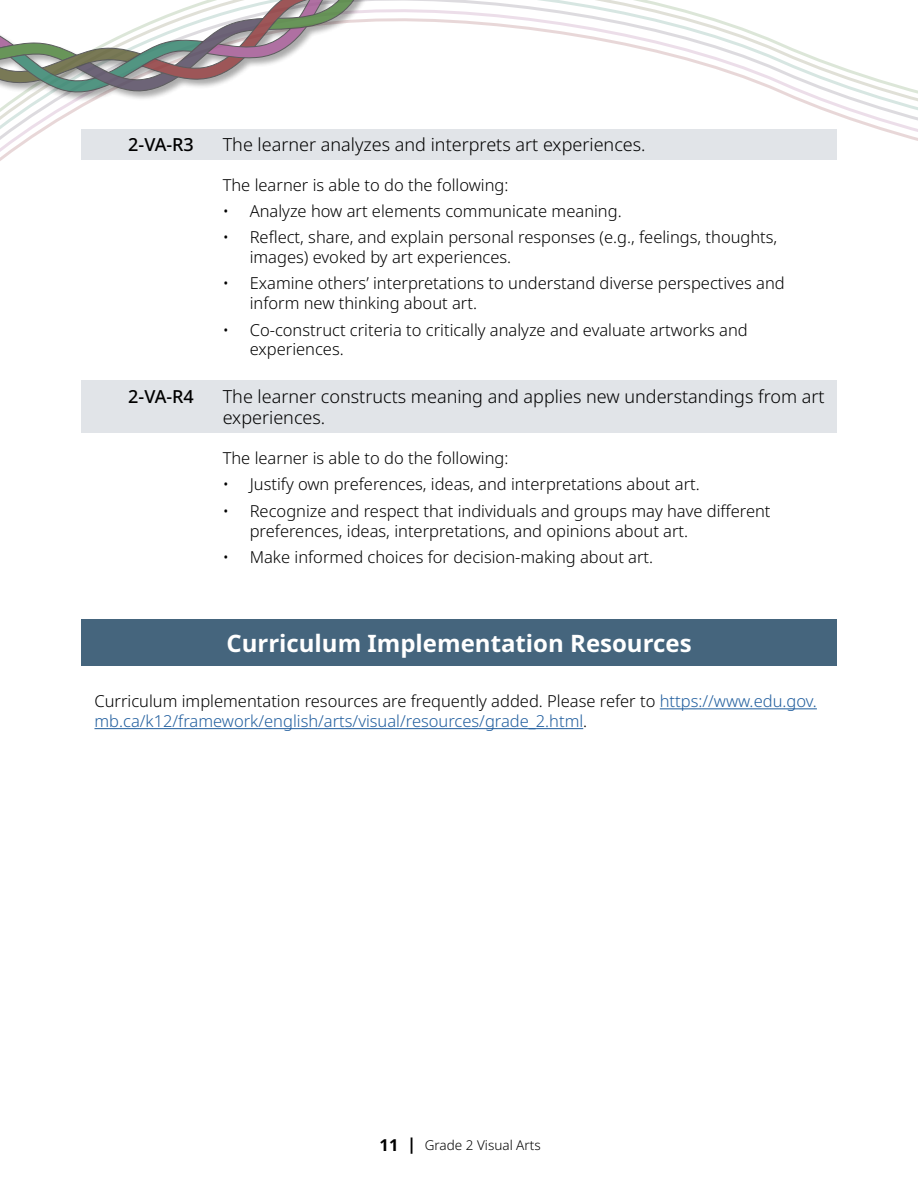
<style>
.page{position:relative;width:918px;height:1188px;background:#fff}
.page>*{position:absolute;margin:0;border:0;box-sizing:border-box;transform-origin:0 0}
.H2_White{font:700 24px "Noto Sans";color:#fff}
.GLO_arts{font:300 18px/21.6px "Noto Sans";color:#000}
.GLO_arts-2{font:500 18px "Noto Sans";letter-spacing:-.02em;color:#000}
.Bullet_Outcome_no_bullet{font:300 16.5px/19.8px "Noto Sans";color:#000}
.Paragraph{font:300 16.5px/19.8px "Noto Sans";color:#215e9e}
.t1{font:300 13.5px "Noto Sans";color:#000}
.s1{color:#000}
.s2{font-weight:700;font-size:16.5px}
</style>
<div class="page">
<svg style="left:0;top:0;width:918px;height:161px"></svg>
<div style="left:0;top:0;width:515px;height:102px;background:#000;opacity:.4"></div>
<svg style="left:0;top:0;width:407px;height:96px"></svg>
<div style="left:81px;top:129px;width:756px;height:31px;background:#e1e4e8"></div>
<div style="left:81px;top:380px;width:756px;height:53px;background:#e1e4e8"></div>
<div style="left:81px;top:620px;width:756px;height:46px;background:#45657d"></div>
<hr style="left:660px;top:708px;width:157px;height:1px;background:#215e9e">
<hr style="left:94px;top:728px;width:489px;height:1px;background:#215e9e">
<h4 class="GLO_arts-2" style="left:128px;top:132px;width:67px">2-VA-R3</h4>
<h4 class="GLO_arts" style="left:223px;top:134px;width:424px">The learner analyzes and interprets art experiences.</h4>
<p class="Bullet_Outcome_no_bullet" style="left:223px;top:175px;width:287px">The learner is able to do the following:</p>
<p class="Bullet_Outcome_no_bullet" style="left:223px;top:202px;width:400px">• Analyze how art elements communicate meaning.</p>
<p class="Bullet_Outcome_no_bullet" style="left:250px;top:228px;width:529px;text-indent:-27px">• Reflect, share, and explain personal responses (e.g., feelings, thoughts, images) evoked by art experiences.</p>
<p class="Bullet_Outcome_no_bullet" style="left:250px;top:274px;width:536px;text-indent:-27px">• Examine others’ interpretations to understand diverse perspectives and inform new thinking about art.</p>
<p class="Bullet_Outcome_no_bullet" style="left:250px;top:320px;width:500px;text-indent:-27px">• Co-construct criteria to critically analyze and evaluate artworks and experiences.</p>
<h4 class="GLO_arts-2" style="left:128px;top:384px;width:67px">2-VA-R4</h4>
<h4 class="GLO_arts" style="left:223px;top:386px;width:603px">The learner constructs meaning and applies new understandings from art experiences.</h4>
<p class="Bullet_Outcome_no_bullet" style="left:223px;top:449px;width:287px">The learner is able to do the following:</p>
<p class="Bullet_Outcome_no_bullet" style="left:223px;top:475px;width:479px">• Justify own preferences, ideas, and interpretations about art.</p>
<p class="Bullet_Outcome_no_bullet" style="left:250px;top:501px;width:522px;text-indent:-27px">• Recognize and respect that individuals and groups may have different preferences, ideas, interpretations, and opinions about art.</p>
<p class="Bullet_Outcome_no_bullet" style="left:223px;top:547px;width:432px">• Make informed choices for decision-making about art.</p>
<h2 class="H2_White" style="left:226px;top:627px;width:467px">Curriculum Implementation Resources</h2>
<p class="Paragraph" style="left:94px;top:692px;width:724px"><span class="s1">Curriculum implementation resources are frequently added. Please refer to</span> https://www.edu.gov. mb.ca/k12/framework/english/arts/visual/resources/grade_2.html<span class="s1">.</span></p>
<p class="t1" style="left:380px;top:1135px;width:163px"><span class="s2">11 |</span> Grade 2 Visual Arts</p>
</div>
